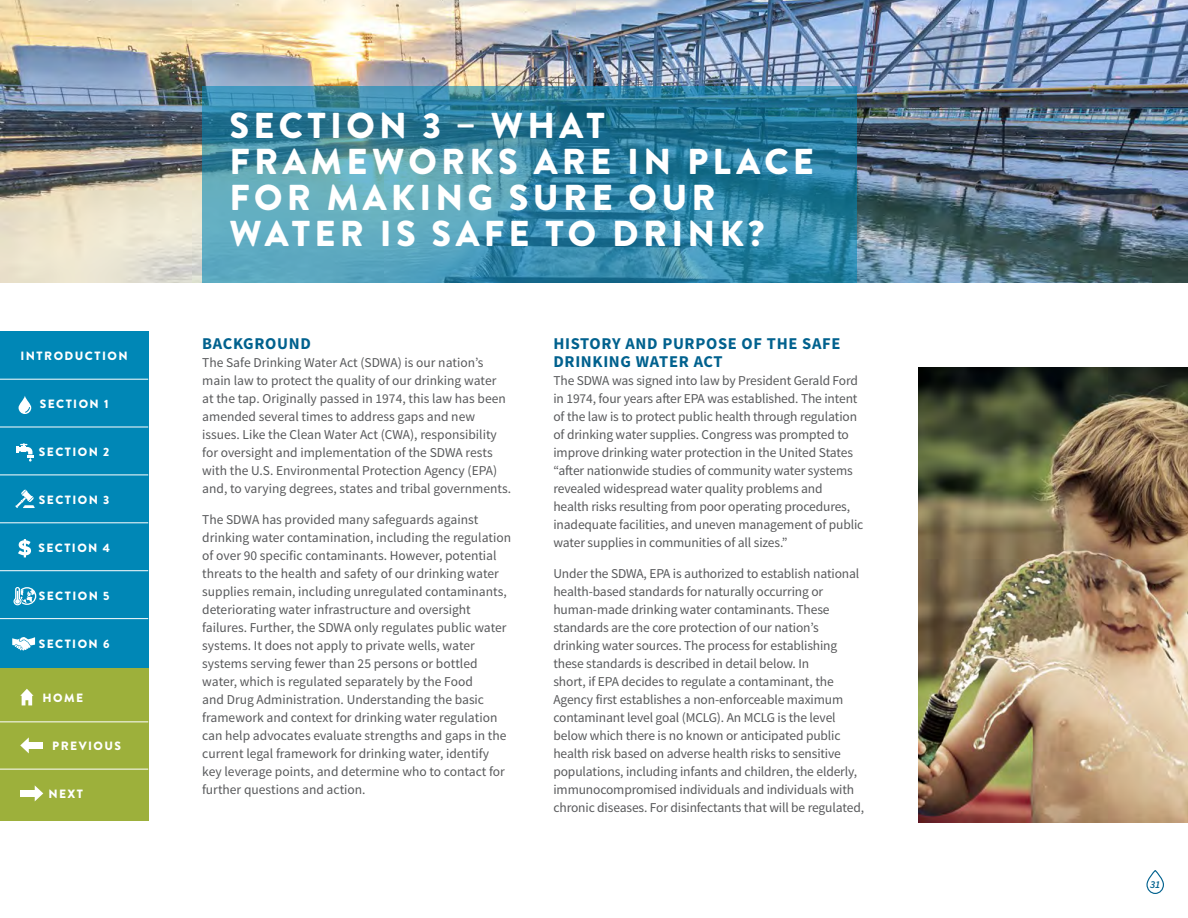
<style>
.page{position:relative;width:1188px;height:918px;background:#fff}
.page>*{position:absolute;margin:0;border:0;box-sizing:border-box;transform-origin:0 0}
.t1{font:900 36px/36px "Brandon Grotesque";letter-spacing:.12em;color:#fff}
.Subhead{font:700 16.5px/18px "Source Sans Pro";letter-spacing:.04em;color:#01618e}
.body_copy{font:13.5px/18px "Source Sans Pro";letter-spacing:-.01em;color:#58595b}
.t2{font:900 12px "Brandon Grotesque";letter-spacing:.12em;color:#fff}
.t3{font:italic 600 10.5px "Source Sans Pro";color:#01618e}
</style>
<div class="page">
<svg style="left:1146px;top:870px;width:18px;height:24px"></svg>
<div style="left:0;top:331px;width:148px;height:337px;background:#0087b6"></div>
<div style="left:0;top:668px;width:148px;height:153px;background:#9db03b"></div>
<svg style="left:20px;top:689px;width:14px;height:16px"></svg>
<svg style="left:20px;top:737px;width:9px;height:16px"></svg>
<div style="left:28px;top:742px;width:15px;height:7px;background:#fff"></div>
<svg style="left:35px;top:785px;width:8px;height:16px"></svg>
<div style="left:20px;top:790px;width:16px;height:7px;background:#fff"></div>
<hr style="left:0;top:427px;width:148px;height:1px;background:#fff">
<hr style="left:0;top:475px;width:148px;height:1px;background:#fff">
<hr style="left:0;top:721px;width:148px;height:1px;background:#fff">
<hr style="left:0;top:522px;width:148px;height:1px;background:#fff">
<hr style="left:0;top:769px;width:148px;height:1px;background:#fff">
<hr style="left:0;top:570px;width:148px;height:1px;background:#fff">
<hr style="left:0;top:618px;width:148px;height:1px;background:#fff">
<svg style="left:19px;top:396px;width:12px;height:18px"></svg>
<svg style="left:16px;top:443px;width:18px;height:19px"></svg>
<svg style="left:15px;top:490px;width:20px;height:18px"></svg>
<svg style="left:18px;top:539px;width:13px;height:18px"></svg>
<svg style="left:13px;top:587px;width:23px;height:18px"></svg>
<svg style="left:12px;top:637px;width:23px;height:14px"></svg>
<hr style="left:0;top:379px;width:148px;height:1px;background:#fff">
<img style="left:0;top:0;width:1188px;height:283px">
<svg style="left:202px;top:86px;width:654px;height:197px;background:#3c8ca7"></svg>
<img style="left:918px;top:367px;width:270px;height:455px">
<p class="t2" style="left:21px;top:347px;width:109px">INTRODUCTION</p>
<p class="t2" style="left:40px;top:395px;width:70px">SECTION 1</p>
<p class="t2" style="left:39px;top:443px;width:72px">SECTION 2</p>
<p class="t2" style="left:39px;top:491px;width:72px">SECTION 3</p>
<p class="t2" style="left:38px;top:539px;width:73px">SECTION 4</p>
<p class="t2" style="left:39px;top:587px;width:72px">SECTION 5</p>
<p class="t2" style="left:39px;top:635px;width:72px">SECTION 6</p>
<p class="t2" style="left:43px;top:690px;width:42px">HOME</p>
<p class="t2" style="left:52px;top:738px;width:70px">PREVIOUS</p>
<p class="t2" style="left:48px;top:786px;width:36px">NEXT</p>
<p class="t1" style="left:229px;top:108px;width:586px">SECTION 3 – WHAT<br>FRAMEWORKS ARE IN PLACE<br>FOR MAKING SURE OUR<br>WATER IS SAFE TO DRINK?</p>
<p class="Subhead" style="left:202px;top:335px;width:110px">BACKGROUND</p>
<p class="body_copy" style="left:202px;top:354px;width:310px">The Safe Drinking Water Act (SDWA) is our nation’s main law to protect the quality of our drinking water at the tap. Originally passed in 1974, this law has been amended several times to address gaps and new issues. Like the Clean Water Act (CWA), responsibility for oversight and implementation of the SDWA rests with the U.S. Environmental Protection Agency (EPA) and, to varying degrees, states and tribal governments.</p>
<p class="body_copy" style="left:202px;top:511px;width:310px">The SDWA has provided many safeguards against drinking water contamination, including the regulation of over 90 specific contaminants. However, potential threats to the health and safety of our drinking water supplies remain, including unregulated contaminants, deteriorating water infrastructure and oversight failures. Further, the SDWA only regulates public water systems. It does not apply to private wells, water systems serving fewer than 25 persons or bottled water, which is regulated separately by the Food<br>and Drug Administration. Understanding the basic framework and context for drinking water regulation can help advocates evaluate strengths and gaps in the current legal framework for drinking water, identify key leverage points, and determine who to contact for further questions and action.</p>
<p class="Subhead" style="left:553px;top:335px;width:288px">HISTORY AND PURPOSE OF THE SAFE<br>DRINKING WATER ACT</p>
<p class="body_copy" style="left:553px;top:372px;width:311px">The SDWA was signed into law by President Gerald Ford in 1974, four years after EPA was established. The intent of the law is to protect public health through regulation of drinking water supplies. Congress was prompted to improve drinking water protection in the United States “after nationwide studies of community water systems revealed widespread water quality problems and<br>health risks resulting from poor operating procedures, inadequate facilities, and uneven management of public water supplies in communities of all sizes.”</p>
<p class="body_copy" style="left:553px;top:565px;width:312px">Under the SDWA, EPA is authorized to establish national health-based standards for naturally occurring or human-made drinking water contaminants. These standards are the core protection of our nation’s drinking water sources. The process for establishing these standards is described in detail below. In<br>short, if EPA decides to regulate a contaminant, the Agency first establishes a non-enforceable maximum contaminant level goal (MCLG). An MCLG is the level below which there is no known or anticipated public health risk based on adverse health risks to sensitive populations, including infants and children, the elderly, immunocompromised individuals and individuals with chronic diseases. For disinfectants that will be regulated,</p>
<p class="t3" style="left:1150px;top:878px;width:12px">31</p>
</div>
